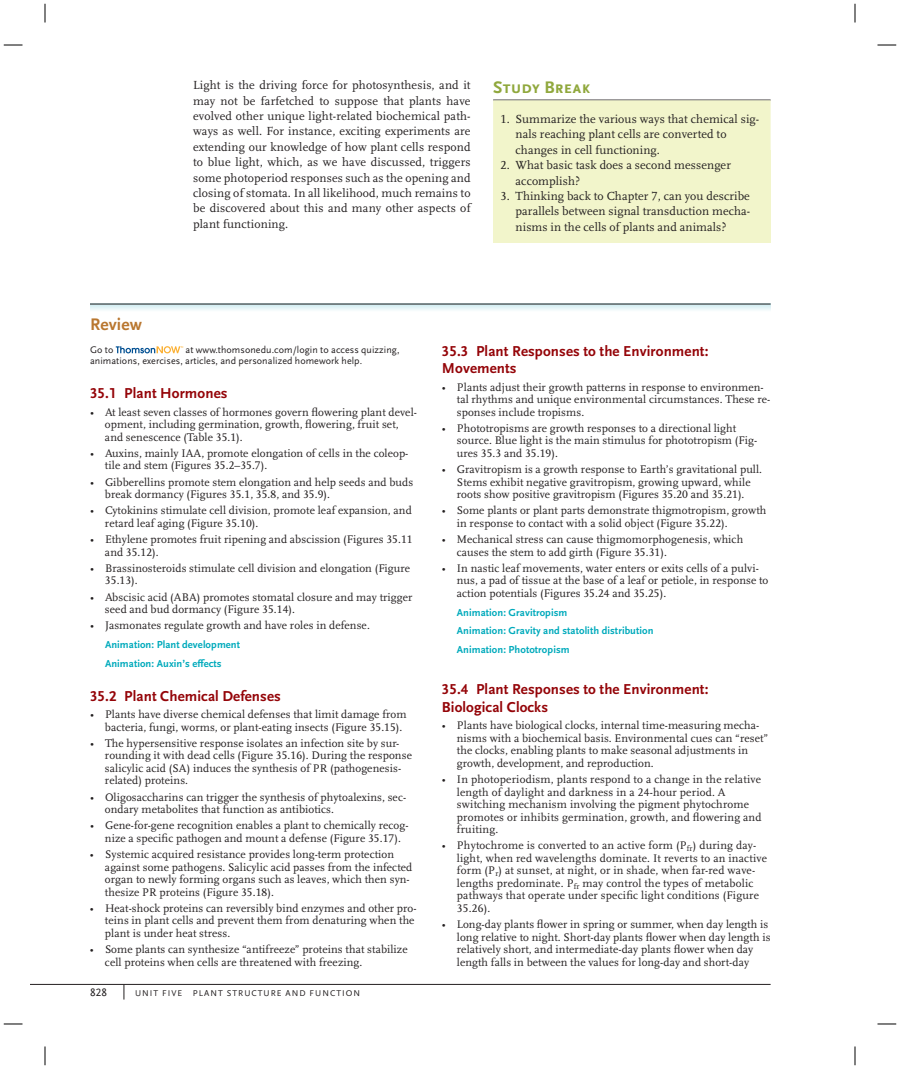
<style>
.page{position:relative;width:900px;height:1069px;background:#fff}
.page>*{position:absolute;margin:0;border:0;box-sizing:border-box;transform-origin:0 0}
.t1{font:700 17.5px "Scala Sans Pro";letter-spacing:.01em;color:#90a83d}
.t2{font:700 17.5px "Scala Sans Pro";letter-spacing:.005em;color:#b97730}
.t3{font:700 15px/17.5px "Scala Sans Pro";letter-spacing:.005em;color:#940408}
.t4{font:12.25px/15.4px "Scala Pro";letter-spacing:.005em;color:#231f20;text-align:justify}
.t5{font:11.5px/12.5px "Scala Pro";letter-spacing:.01em;color:#231f20}
.t6{font:11.25px "Scala Sans Pro";color:#231f20}
.t7{font:700 10.62px/18.8px "Scala Sans Pro";letter-spacing:.01em;color:#00aabc}
.t8{font:10px/11.2px "Scala Sans Pro";letter-spacing:.005em;color:#231f20}
.t9{font:8.75px "Scala Sans Pro";letter-spacing:.115em;color:#231f20}
</style>
<div class="page">
<svg style="left:124px;top:985px;width:1px;height:14px"></svg>
<hr style="left:30px;top:984px;width:741px;height:1px;background:#231f20">
<div style="left:493px;top:151px;width:278px;height:92px;background:#f2f5cb"></div>
<div style="left:493px;top:100px;width:278px;height:68px;background:#f2f5cb"></div>
<svg style="left:90px;top:305px;width:681px;height:5px"></svg>
<hr style="left:90px;top:304px;width:681px;height:1px;background:#231f20">
<svg style="left:116px;top:346px;width:67px;height:7px"></svg>
<svg style="left:4px;top:44px;width:18px;height:2px"></svg>
<svg style="left:878px;top:44px;width:18px;height:2px"></svg>
<svg style="left:4px;top:1023px;width:18px;height:2px"></svg>
<svg style="left:878px;top:1023px;width:18px;height:2px"></svg>
<svg style="left:44px;top:4px;width:2px;height:18px"></svg>
<svg style="left:44px;top:1046px;width:2px;height:19px"></svg>
<svg style="left:854px;top:4px;width:2px;height:18px"></svg>
<svg style="left:854px;top:1046px;width:2px;height:19px"></svg>
<p class="t2" style="left:90px;top:318px;width:53px">Review</p>
<p class="t4" style="left:193px;top:78px;width:279px">Light is the driving force for photosynthesis, and it may not be farfetched to suppose that plants have evolved other unique light-related biochemical path&shy;ways as well. For instance, exciting experiments are extending our knowledge of how plant cells respond to blue light, which, as we have discussed, triggers some photoperiod responses such as the opening and closing of stomata. In all likelihood, much remains to be discovered about this and many other aspects of plant functioning.</p>
<p class="t1" style="left:493px;top:81px;width:99px">Study Break</p>
<p class="t4" style="left:516px;top:112px;width:245px;text-align:left;text-indent:-15px">1. Summarize the various ways that chemical sig&shy;nals reaching plant cells are converted to changes in cell functioning.</p>
<p class="t4" style="left:516px;top:158px;width:217px;text-indent:-15px">2. What basic task does a second messenger accomplish?</p>
<p class="t4" style="left:516px;top:189px;width:236px;text-indent:-15px">3. Thinking back to Chapter 7, can you describe parallels between signal transduction mecha&shy;nisms in the cells of plants and animals?</p>
<p class="t8" style="left:90px;top:345px;width:311px;text-indent:96px">at www.thomsonedu.com/login to access quizzing, animations, exercises, articles, and personalized homework help.</p>
<p class="t3" style="left:90px;top:386px;width:139px">35.1 Plant Hormones</p>
<p class="t5" style="left:105px;top:406px;width:314px;text-indent:-15px">• At least seven classes of hormones govern flowering plant devel&shy;opment, including germination, growth, flowering, fruit set, and senescence (Table 35.1).</p>
<p class="t5" style="left:105px;top:448px;width:305px;text-indent:-15px">• Auxins, mainly IAA, promote elongation of cells in the coleop&shy;tile and stem (Figures 35.2–35.7).</p>
<p class="t5" style="left:105px;top:476px;width:310px;text-indent:-15px">• Gibberellins promote stem elongation and help seeds and buds break dormancy (Figures 35.1, 35.8, and 35.9).</p>
<p class="t5" style="left:105px;top:505px;width:308px;text-indent:-15px">• Cytokinins stimulate cell division, promote leaf expansion, and retard leaf aging (Figure 35.10).</p>
<p class="t5" style="left:105px;top:534px;width:309px;text-indent:-15px">• Ethylene promotes fruit ripening and abscission (Figures 35.11 and 35.12).</p>
<p class="t5" style="left:105px;top:563px;width:307px;text-indent:-15px">• Brassinosteroids stimulate cell division and elongation (Figure<br>35.13).</p>
<p class="t5" style="left:105px;top:591px;width:309px;text-indent:-15px">• Abscisic acid (ABA) promotes stomatal closure and may trigger seed and bud dormancy (Figure 35.14).</p>
<p class="t5" style="left:90px;top:620px;width:281px">• Jasmonates regulate growth and have roles in defense.</p>
<p class="t7" style="left:105px;top:636px;width:137px">Animation: Plant development<br>Animation: Auxin’s effects</p>
<p class="t3" style="left:90px;top:688px;width:192px">35.2 Plant Chemical Defenses</p>
<p class="t5" style="left:105px;top:709px;width:303px;text-indent:-15px">• Plants have diverse chemical defenses that limit damage from bacteria, fungi, worms, or plant-eating insects (Figure 35.15).</p>
<p class="t5" style="left:105px;top:738px;width:308px;text-indent:-15px">• The hypersensitive response isolates an infection site by sur&shy;rounding it with dead cells (Figure 35.16). During the response salicylic acid (SA) induces the synthesis of PR (pathogenesis&shy;related) proteins.</p>
<p class="t5" style="left:105px;top:791px;width:303px;text-indent:-15px">• Oligosaccharins can trigger the synthesis of phytoalexins, sec&shy;ondary metabolites that function as antibiotics.</p>
<p class="t5" style="left:105px;top:820px;width:305px;text-indent:-15px">• Gene-for-gene recognition enables a plant to chemically recog&shy;nize a specific pathogen and mount a defense (Figure 35.17).</p>
<p class="t5" style="left:105px;top:849px;width:309px;text-indent:-15px">• Systemic acquired resistance provides long-term protection against some pathogens. Salicylic acid passes from the infected organ to newly forming organs such as leaves, which then syn&shy;thesize PR proteins (Figure 35.18).</p>
<p class="t5" style="left:105px;top:903px;width:313px;text-indent:-15px">• Heat-shock proteins can reversibly bind enzymes and other pro&shy;teins in plant cells and prevent them from denaturing when the plant is under heat stress.</p>
<p class="t5" style="left:105px;top:944px;width:304px;text-indent:-15px">• Some plants can synthesize “antifreeze” proteins that stabilize cell proteins when cells are threatened with freezing.</p>
<p class="t8" style="left:90px;top:345px;width:25px">Go to</p>
<p class="t6" style="left:90px;top:988px;width:19px">828</p>
<p class="t9" style="left:135px;top:989px;width:227px">UNIT FIVE PLANT STRUCTURE AND FUNCTION</p>
<p class="t3" style="left:442px;top:343px;width:268px">35.3 Plant Responses to the Environment:<br>Movements</p>
<p class="t5" style="left:457px;top:381px;width:315px;text-indent:-15px">• Plants adjust their growth patterns in response to environmen&shy;tal rhythms and unique environmental circumstances. These re&shy;sponses include tropisms.</p>
<p class="t5" style="left:457px;top:423px;width:302px;text-indent:-15px">• Phototropisms are growth responses to a directional light source. Blue light is the main stimulus for phototropism (Fig&shy;ures 35.3 and 35.19).</p>
<p class="t5" style="left:442px;top:464px;width:322px;text-align:center">• Gravitropism is a growth response to Earth’s gravitational pull.<br>Stems exhibit negative gravitropism, growing upward, while roots show positive gravitropism (Figures 35.20 and 35.21).</p>
<p class="t5" style="left:457px;top:505px;width:311px;text-indent:-15px">• Some plants or plant parts demonstrate thigmotropism, growth in response to contact with a solid object (Figure 35.22).</p>
<p class="t5" style="left:457px;top:534px;width:288px;text-indent:-15px">• Mechanical stress can cause thigmomorphogenesis, which causes the stem to add girth (Figure 35.31).</p>
<p class="t5" style="left:457px;top:563px;width:313px;text-indent:-15px">• In nastic leaf movements, water enters or exits cells of a pulvi&shy;nus, a pad of tissue at the base of a leaf or petiole, in response to action potentials (Figures 35.24 and 35.25).</p>
<p class="t7" style="left:457px;top:604px;width:198px">Animation: Gravitropism<br>Animation: Gravity and statolith distribution<br>Animation: Phototropism</p>
<p class="t3" style="left:442px;top:682px;width:268px">35.4 Plant Responses to the Environment:<br>Biological Clocks</p>
<p class="t5" style="left:457px;top:720px;width:313px;text-indent:-15px">• Plants have biological clocks, internal time-measuring mecha&shy;nisms with a biochemical basis. Environmental cues can “reset” the clocks, enabling plants to make seasonal adjustments in growth, development, and reproduction.</p>
<p class="t5" style="left:457px;top:774px;width:306px;text-indent:-15px">• In photoperiodism, plants respond to a change in the relative length of daylight and darkness in a 24-hour period. A switching mechanism involving the pigment phytochrome promotes or inhibits germination, growth, and flowering and fruiting.</p>
<p class="t5" style="left:457px;top:840px;width:312px;text-indent:-15px">• Phytochrome is converted to an active form (P<sub>fr</sub>) during day&shy;light, when red wavelengths dominate. It reverts to an inactive form (P<sub>r</sub>) at sunset, at night, or in shade, when far-red wave&shy;lengths predominate. P<sub>fr</sub> may control the types of metabolic pathways that operate under specific light conditions (Figure 35.26).</p>
<p class="t5" style="left:457px;top:919px;width:315px;text-indent:-15px">• Long-day plants flower in spring or summer, when day length is long relative to night. Short-day plants flower when day length is relatively short, and intermediate-day plants flower when day length falls in between the values for long-day and short-day</p>
</div>
